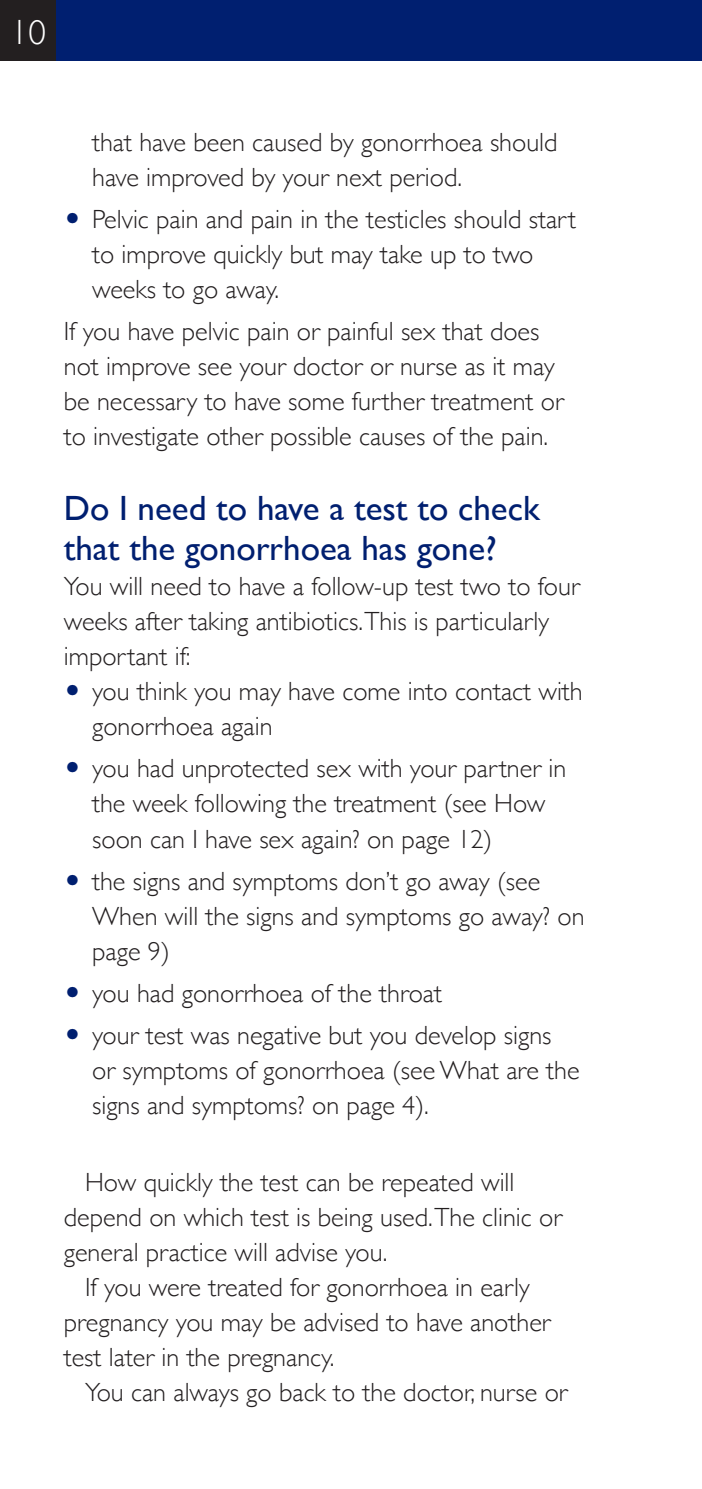
<style>
.page{position:relative;width:702px;height:1489px;background:#fff}
.page>*{position:absolute;margin:0;border:0;box-sizing:border-box;transform-origin:0 0}
.Sub_Header{font:35px/40px "Gill Sans";color:#001f70}
.t1{font:300 35px "Gill Sans";color:#fff}
.Main_Body_bullet_poi{font:300 26.25px/35px "Gill Sans";color:#231f20}
.Main_Body_text{font:300 26.25px/35px "Gill Sans";color:#231f20}
.Man_Body_text_1st_li{font:300 26.25px/35px "Gill Sans";color:#231f20}
.s1{font-family:"European Pi Three";font-weight:400;color:#001f70}
</style>
<div class="page">
<div style="left:0;top:0;width:57px;height:60px;background:#231f20"></div>
<div style="left:57px;top:0;width:645px;height:60px;background:#001f70"></div>
<h1 class="t1" style="left:11px;top:5px;width:36px">10</h1>
<p class="Main_Body_bullet_poi" style="left:92px;top:123px;width:467px">that have been caused by gonorrhoea should have improved by your next period.</p>
<p class="Main_Body_bullet_poi" style="left:92px;top:201px;width:485px;text-indent:-28px"><span class="s1">O</span> Pelvic pain and pain in the testicles should start to improve quickly but may take up to two weeks to go away.</p>
<p class="Main_Body_text" style="left:64px;top:313px;width:477px">If you have pelvic pain or painful sex that does</p>
<p class="Main_Body_text" style="left:64px;top:348px;width:492px">not improve see your doctor or nurse as it may</p>
<p class="Main_Body_text" style="left:64px;top:383px;width:501px">be necessary to have some further treatment or</p>
<p class="Main_Body_text" style="left:64px;top:418px;width:486px">to investigate other possible causes of the pain.</p>
<p class="Sub_Header" style="left:64px;top:488px;width:477px">Do I need to have a test to check that the gonorrhoea has gone?</p>
<p class="Main_Body_text" style="left:64px;top:568px;width:517px">You will need to have a follow-up test two to four weeks after taking antibiotics.This is particularly important if:</p>
<p class="Main_Body_bullet_poi" style="left:92px;top:673px;width:492px;text-indent:-28px"><span class="s1">O</span> you think you may have come into contact with gonorrhoea again</p>
<p class="Main_Body_bullet_poi" style="left:92px;top:750px;width:475px;text-indent:-28px"><span class="s1">O</span> you had unprotected sex with your partner in the week following the treatment (see How soon can I have sex again? on page 12)</p>
<p class="Main_Body_bullet_poi" style="left:92px;top:862px;width:494px;text-indent:-28px"><span class="s1">O</span> the signs and symptoms don’t go away (see<br>When will the signs and symptoms go away? on page 9)</p>
<p class="Main_Body_bullet_poi" style="left:64px;top:974px;width:380px"><span class="s1">O</span> you had gonorrhoea of the throat</p>
<p class="Main_Body_bullet_poi" style="left:92px;top:1016px;width:489px;text-indent:-28px"><span class="s1">O</span> your test was negative but you develop signs or symptoms of gonorrhoea (see What are the signs and symptoms? on page 4).</p>
<p class="Man_Body_text_1st_li" style="left:64px;top:1163px;width:499px;text-indent:21px">How quickly the test can be repeated will depend on which test is being used.The clinic or general practice will advise you.</p>
<p class="Man_Body_text_1st_li" style="left:64px;top:1268px;width:488px;text-indent:21px">If you were treated for gonorrhoea in early pregnancy you may be advised to have another test later in the pregnancy.</p>
<p class="Man_Body_text_1st_li" style="left:85px;top:1373px;width:484px">You can always go back to the doctor, nurse or</p>
</div>
